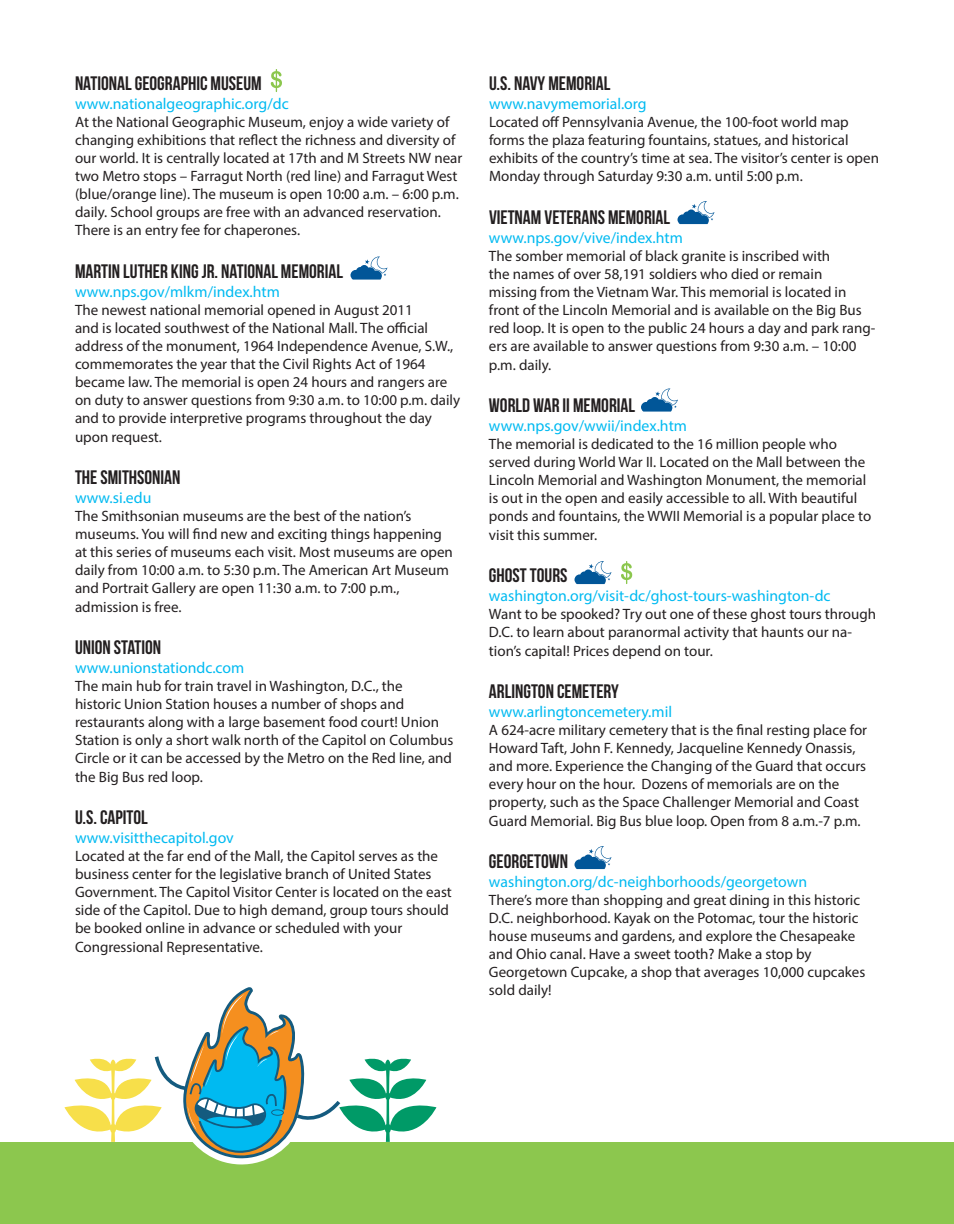
<style>
.page{position:relative;width:954px;height:1224px;background:#fff}
.page>*{position:absolute;margin:0;border:0;box-sizing:border-box;transform-origin:0 0}
.t1{font:19.5px "Bebas Neue";color:#231f20}
.t2{font:15.75px "Myriad Pro";color:#00baf1}
.t3{font:15px/18.1px "Myriad Pro";color:#231f20}
</style>
<div class="page">
<svg style="left:350px;top:257px;width:38px;height:23px"></svg>
<svg style="left:575px;top:561px;width:37px;height:23px"></svg>
<svg style="left:621px;top:561px;width:11px;height:23px"></svg>
<svg style="left:271px;top:69px;width:11px;height:23px"></svg>
<div style="left:0;top:1142px;width:954px;height:82px;background:#8cc74e"></div>
<svg style="left:65px;top:987px;width:371px;height:178px"></svg>
<svg style="left:641px;top:389px;width:37px;height:23px"></svg>
<svg style="left:677px;top:201px;width:38px;height:23px"></svg>
<svg style="left:575px;top:846px;width:37px;height:23px"></svg>
<p class="t1" style="left:75px;top:72px;width:188px">NATIONAL GEOGRAPHIC MUSEUM</p>
<p class="t2" style="left:75px;top:94px;width:215px">www.nationalgeographic.org/dc</p>
<p class="t3" style="left:75px;top:112px;width:389px">At the National Geographic Museum, enjoy a wide variety of changing exhibitions that reflect the richness and diversity of our world. It is centrally located at 17th and M Streets NW near</p>
<p class="t3" style="left:75px;top:166px;width:385px">two Metro stops – Farragut North (red line) and Farragut West (blue/orange line). The museum is open 10:00 a.m. – 6:00 p.m. daily. School groups are free with an advanced reservation.<br>There is an entry fee for chaperones.</p>
<p class="t1" style="left:75px;top:260px;width:270px">MARTIN LUTHER KING JR. NATIONAL MEMORIAL</p>
<p class="t2" style="left:75px;top:282px;width:206px">www.nps.gov/mlkm/index.htm</p>
<p class="t3" style="left:75px;top:300px;width:387px">The newest national memorial opened in August 2011<br>and is located southwest of the National Mall. The official address of the monument, 1964 Independence Avenue, S.W., commemorates the year that the Civil Rights Act of 1964 became law. The memorial is open 24 hours and rangers are on duty to answer questions from 9:30 a.m. to 10:00 p.m. daily and to provide interpretive programs throughout the day upon request.</p>
<p class="t1" style="left:75px;top:466px;width:107px">THE SMITHSONIAN</p>
<p class="t2" style="left:75px;top:488px;width:78px">www.si.edu</p>
<p class="t3" style="left:75px;top:506px;width:379px">The Smithsonian museums are the best of the nation’s museums. You will find new and exciting things happening at this series of museums each visit. Most museums are open daily from 10:00 a.m. to 5:30 p.m. The American Art Museum and Portrait Gallery are open 11:30 a.m. to 7:00 p.m.,</p>
<p class="t3" style="left:75px;top:597px;width:108px">admission is free.</p>
<p class="t1" style="left:75px;top:636px;width:88px">UNION STATION</p>
<p class="t2" style="left:75px;top:658px;width:171px">www.unionstationdc.com</p>
<p class="t3" style="left:75px;top:676px;width:380px">The main hub for train travel in Washington, D.C., the<br>historic Union Station houses a number of shops and restaurants along with a large basement food court! Union Station is only a short walk north of the Capitol on Columbus Circle or it can be accessed by the Metro on the Red line, and the Big Bus red loop.</p>
<p class="t1" style="left:75px;top:807px;width:74px">U.S. CAPITOL</p>
<p class="t2" style="left:75px;top:828px;width:160px">www.visitthecapitol.gov</p>
<p class="t3" style="left:75px;top:847px;width:378px">Located at the far end of the Mall, the Capitol serves as the business center for the legislative branch of United States Government. The Capitol Visitor Center is located on the east side of the Capitol. Due to high demand, group tours should be booked online in advance or scheduled with your Congressional Representative.</p>
<p class="t1" style="left:489px;top:72px;width:123px">U.S. NAVY MEMORIAL</p>
<p class="t2" style="left:489px;top:94px;width:159px">www.navymemorial.org</p>
<p class="t3" style="left:489px;top:112px;width:391px">Located off Pennsylvania Avenue, the 100-foot world map forms the plaza featuring fountains, statues, and historical exhibits of the country’s time at sea. The visitor’s center is open Monday through Saturday 9:30 a.m. until 5:00 p.m.</p>
<p class="t1" style="left:489px;top:206px;width:183px">VIETNAM VETERANS MEMORIAL</p>
<p class="t2" style="left:489px;top:228px;width:195px">www.nps.gov/vive/index.htm</p>
<p class="t3" style="left:489px;top:246px;width:388px">The somber memorial of black granite is inscribed with<br>the names of over 58,191 soldiers who died or remain<br>missing from the Vietnam War. This memorial is located in front of the Lincoln Memorial and is available on the Big Bus red loop. It is open to the public 24 hours a day and park rang&shy;ers are available to answer questions from 9:30 a.m. – 10:00 p.m. daily.</p>
<p class="t1" style="left:489px;top:394px;width:148px">WORLD WAR II MEMORIAL</p>
<p class="t2" style="left:489px;top:416px;width:200px">www.nps.gov/wwii/index.htm</p>
<p class="t3" style="left:489px;top:434px;width:384px">The memorial is dedicated to the 16 million people who served during World War II. Located on the Mall between the Lincoln Memorial and Washington Monument, the memorial is out in the open and easily accessible to all. With beautiful ponds and fountains, the WWII Memorial is a popular place to visit this summer.</p>
<p class="t1" style="left:489px;top:564px;width:80px">GHOST TOURS</p>
<p class="t2" style="left:489px;top:586px;width:343px">washington.org/visit-dc/ghost-tours-washington-dc</p>
<p class="t3" style="left:489px;top:604px;width:389px">Want to be spooked? Try out one of these ghost tours through<br>D.C. to learn about paranormal activity that haunts our na&shy;tion’s capital! Prices depend on tour.</p>
<p class="t1" style="left:489px;top:681px;width:131px">ARLINGTON CEMETERY</p>
<p class="t2" style="left:489px;top:702px;width:185px">www.arlingtoncemetery.mil</p>
<p class="t3" style="left:489px;top:721px;width:380px">A 624-acre military cemetery that is the final resting place for Howard Taft, John F. Kennedy, Jacqueline Kennedy Onassis, and more. Experience the Changing of the Guard that occurs every hour on the hour. Dozens of memorials are on the property, such as the Space Challenger Memorial and Coast Guard Memorial. Big Bus blue loop. Open from 8 a.m.-7 p.m.</p>
<p class="t1" style="left:489px;top:851px;width:81px">GEORGETOWN</p>
<p class="t2" style="left:489px;top:872px;width:320px">washington.org/dc-neighborhoods/georgetown</p>
<p class="t3" style="left:489px;top:891px;width:378px">There’s more than shopping and great dining in this historic D.C. neighborhood. Kayak on the Potomac, tour the historic house museums and gardens, and explore the Chesapeake and Ohio canal. Have a sweet tooth? Make a stop by Georgetown Cupcake, a shop that averages 10,000 cupcakes sold daily!</p>
</div>
